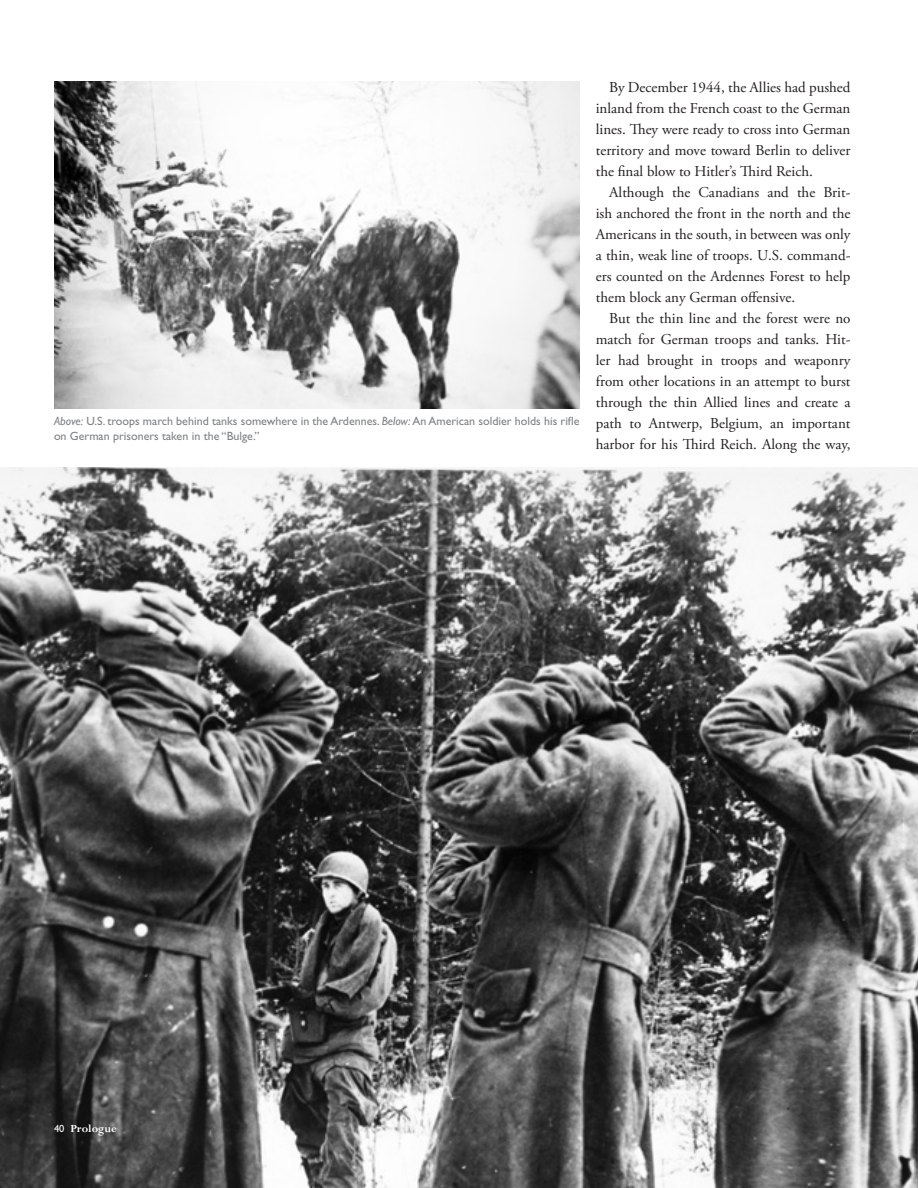
<style>
.page{position:relative;width:918px;height:1188px;background:#fff}
.page>*{position:absolute;margin:0;border:0;box-sizing:border-box;transform-origin:0 0}
.t1{font:15px/21px "Adobe Garamond Pro";color:#231f20;text-align:justify}
.Captions{font:12px/15px "Gill Sans Std";color:#808285}
.t2{font:700 12px "Perpetua Std";color:#fff}
.s1{font-style:italic}
.s2{font-family:"Gill Sans Std";font-weight:400;font-size:10.5px}
</style>
<div class="page">
<img style="left:54px;top:81px;width:526px;height:327px">
<img style="left:0;top:468px;width:918px;height:720px">
<p class="Captions" style="left:54px;top:413px;width:527px"><span class="s1">Above:</span> U.S. troops march behind tanks somewhere in the Ardennes. <span class="s1">Below:</span> An American soldier holds his rifle on German prisoners taken in the “Bulge.”</p>
<p class="t1" style="left:596px;top:77px;width:256px;text-indent:14px">By December 1944, the Allies had pushed inland from the French coast to the German lines. They were ready to cross into German territory and move toward Berlin to deliver the final blow to Hitler’s Third Reich.</p>
<p class="t1" style="left:596px;top:182px;width:256px;text-indent:14px">Although the Canadians and the Brit&shy;ish anchored the front in the north and the Americans in the south, in between was only a thin, weak line of troops. U.S. command&shy;ers counted on the Ardennes Forest to help them block any German offensive.</p>
<p class="t1" style="left:596px;top:308px;width:256px;text-indent:14px">But the thin line and the forest were no match for German troops and tanks. Hit&shy;ler had brought in troops and weaponry from other locations in an attempt to burst through the thin Allied lines and create a path to Antwerp, Belgium, an important harbor for his Third Reich. Along the way,</p>
<p class="t2" style="left:54px;top:1123px;width:64px"><span class="s2">40</span> Prologue</p>
</div>
